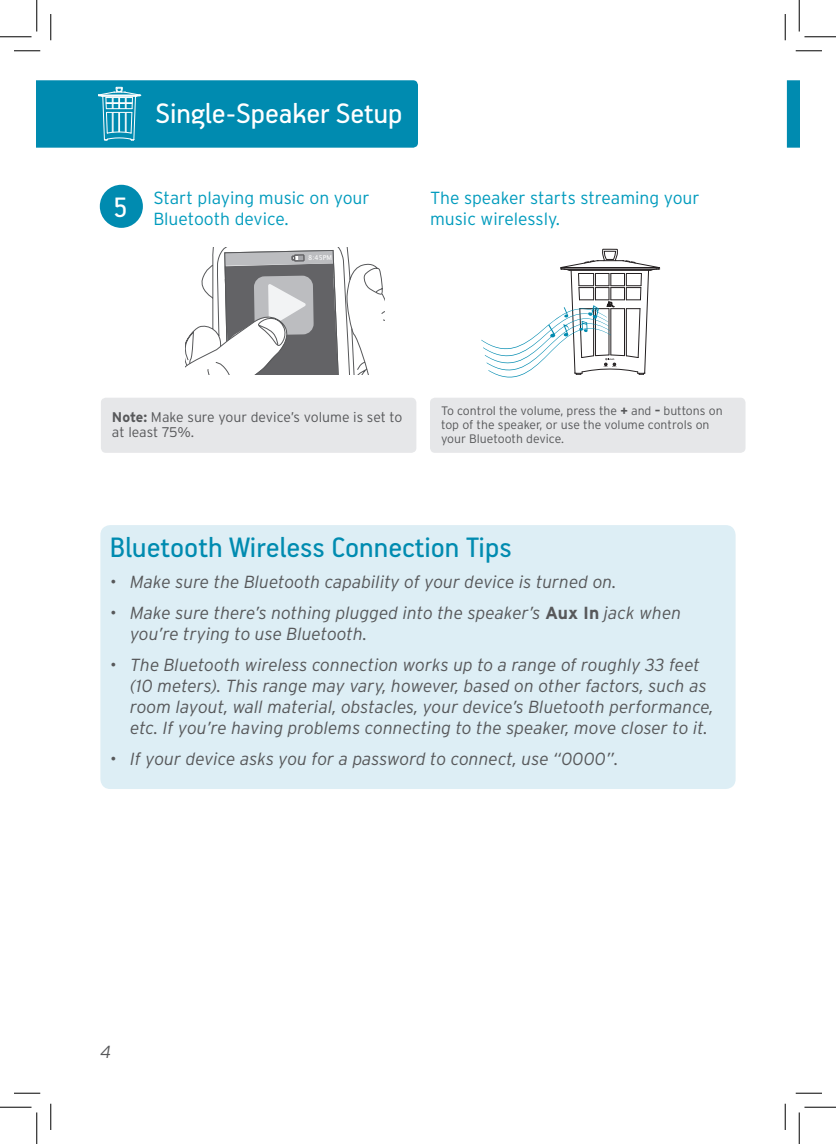
<style>
.page{position:relative;width:836px;height:1144px;background:#fff}
.page>*{position:absolute;margin:0;border:0;box-sizing:border-box;transform-origin:0 0}
.t1{font:31.5px "PF Handbook Pro";color:#008bb0}
.t2{font:31.5px "PF Handbook Pro";color:#fff}
.t3{font:italic 300 17.5px/21px "Interstate";color:#57585a}
.t4{font:300 17.5px/21px "Interstate";color:#009bbd}
.t5{font:300 14px/15.8px "Interstate";color:#57585a}
.t6{font:300 12.25px/14px "Interstate";color:#57585a}
.t7{font:6.65px "Lucida Sans";color:#fff}
.s1{font-family:"PF Handbook Pro";font-weight:400;font-size:31.5px;color:#fff}
.s2{font-weight:700}
.s3{font-weight:700;font-style:normal}
</style>
<div class="page">
<svg style="left:787px;top:80px;width:12px;height:68px"></svg>
<div style="left:100px;top:185px;width:43px;height:43px;background:#008bb0;border-radius:50%"></div>
<svg style="left:185px;top:247px;width:199px;height:127px"></svg>
<svg style="left:481px;top:248px;width:179px;height:130px"></svg>
<div style="left:430px;top:397px;width:315px;height:56px;background:#e6e7e9;border-radius:5px"></div>
<div style="left:100px;top:525px;width:635px;height:263px;background:#ddeef5;border-radius:10px"></div>
<svg style="left:37px;top:80px;width:381px;height:68px;background:#088eb2"></svg>
<div style="left:101px;top:397px;width:315px;height:56px;background:#e6e7e9;border-radius:5px"></div>
<svg style="left:14px;top:50px;width:26px;height:1px"></svg>
<svg style="left:795px;top:50px;width:27px;height:1px"></svg>
<svg style="left:14px;top:1092px;width:26px;height:1px"></svg>
<svg style="left:795px;top:1092px;width:27px;height:1px"></svg>
<svg style="left:50px;top:14px;width:1px;height:26px"></svg>
<svg style="left:50px;top:1103px;width:1px;height:26px"></svg>
<svg style="left:785px;top:14px;width:1px;height:26px"></svg>
<svg style="left:785px;top:1103px;width:1px;height:26px"></svg>
<hr style="left:0;top:36px;width:32px;height:1px;background:#000">
<hr style="left:804px;top:36px;width:32px;height:1px;background:#000">
<hr style="left:0;top:1106px;width:32px;height:1px;background:#000">
<hr style="left:804px;top:1106px;width:32px;height:1px;background:#000">
<hr style="left:36px;top:0;width:1px;height:32px;background:#000">
<hr style="left:36px;top:1112px;width:1px;height:31px;background:#000">
<hr style="left:799px;top:0;width:1px;height:32px;background:#000">
<hr style="left:799px;top:1112px;width:1px;height:31px;background:#000">
<h1 class="t2" style="left:156px;top:94px;width:248px">Single-Speaker Setup</h1>
<p class="t4" style="left:153px;top:187px;width:218px;text-indent:-40px"><span class="s1">5</span> Start playing music on your<br>Bluetooth device.</p>
<p class="t7" style="left:308px;top:254px;width:25px;rotate:-1deg">8:45PM</p>
<p class="t4" style="left:430px;top:187px;width:271px">The speaker starts streaming your music wirelessly.</p>
<p class="t5" style="left:112px;top:408px;width:292px"><span class="s2">Note:</span> Make sure your device’s volume is set to at least 75%.</p>
<p class="t6" style="left:441px;top:403px;width:283px">To control the volume, press the <span class="s2">+</span> and <span class="s2">–</span> buttons on top of the speaker, or use the volume controls on your Bluetooth device.</p>
<h1 class="t1" style="left:110px;top:528px;width:403px">Bluetooth Wireless Connection Tips</h1>
<p class="t3" style="left:110px;top:571px;width:508px">• Make sure the Bluetooth capability of your device is turned on.</p>
<p class="t3" style="left:130px;top:602px;width:552px;text-indent:-20px">• Make sure there’s nothing plugged into the speaker’s <span class="s3">Aux In</span> jack when you’re trying to use Bluetooth.</p>
<p class="t3" style="left:130px;top:654px;width:585px;text-indent:-20px">• The Bluetooth wireless connection works up to a range of roughly 33 feet (10 meters). This range may vary, however, based on other factors, such as room layout, wall material, obstacles, your device’s Bluetooth performance, etc. If you’re having problems connecting to the speaker, move closer to it.</p>
<p class="t3" style="left:110px;top:748px;width:510px">• If your device asks you for a password to connect, use “0000”.</p>
<p class="t3" style="left:100px;top:1040px;width:12px">4</p>
</div>
